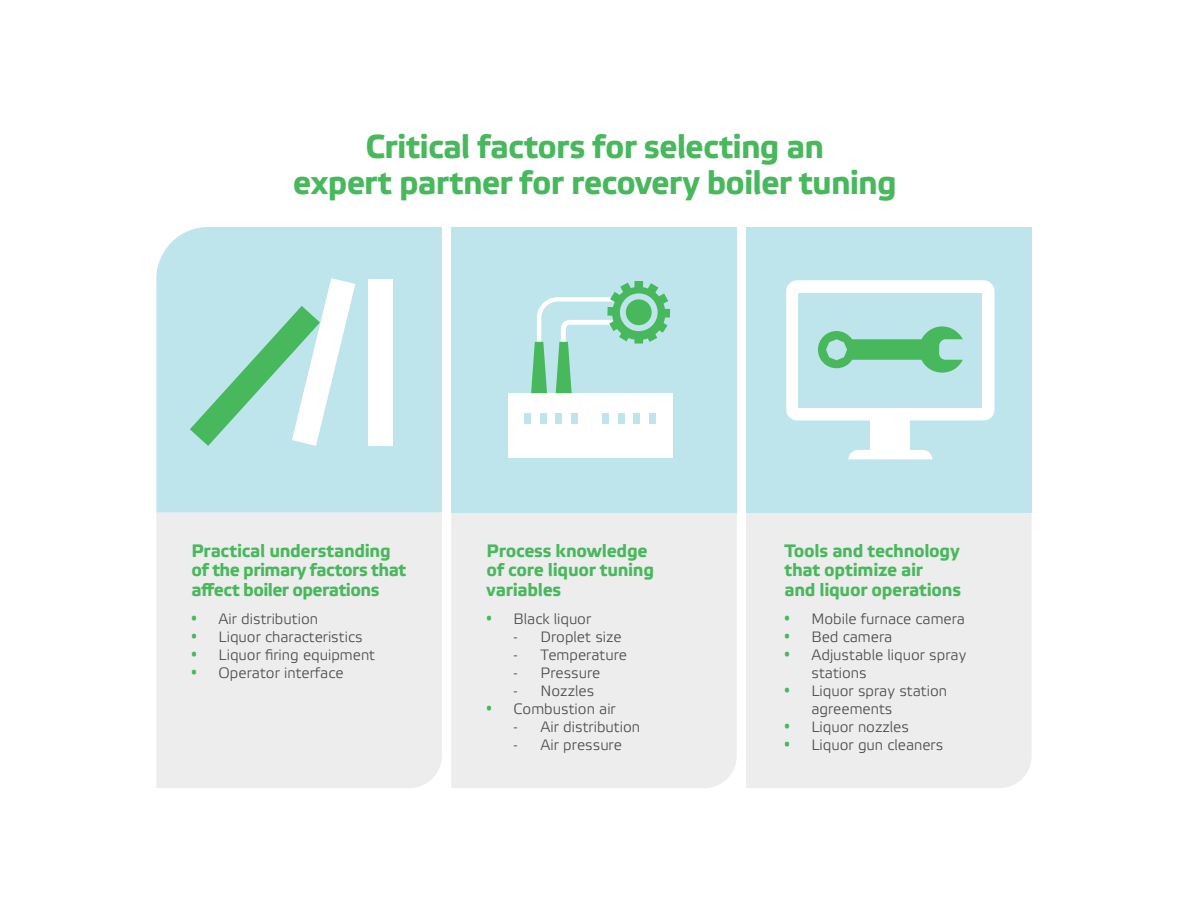
<style>
.page{position:relative;width:1188px;height:918px;background:#fff}
.page>*{position:absolute;margin:0;border:0;box-sizing:border-box;transform-origin:0 0}
.t1{font:700 33px/36px "Etelka Text";letter-spacing:-.025em;color:#48b85c;text-align:center}
.t2{font:700 18px/19.5px "Etelka Text";letter-spacing:-.015em;color:#48b85c}
.t3{font:300 15px/18px "Etelka";color:#4b4c4d}
</style>
<div class="page">
<div style="left:156px;top:513px;width:286px;height:275px;background:#ededed"></div>
<div style="left:451px;top:513px;width:286px;height:275px;background:#ededed"></div>
<div style="left:746px;top:513px;width:286px;height:275px;background:#ededed"></div>
<div style="left:156px;top:227px;width:286px;height:286px;background:#bee5ec"></div>
<div style="left:451px;top:227px;width:286px;height:286px;background:#bee5ec"></div>
<div style="left:746px;top:227px;width:286px;height:286px;background:#bee5ec"></div>
<div style="left:368px;top:279px;width:25px;height:167px;background:#fff"></div>
<svg style="left:190px;top:278px;width:165px;height:168px"></svg>
<div style="left:786px;top:280px;width:209px;height:140px;background:#fff;border-radius:11px"></div>
<div style="left:799px;top:293px;width:183px;height:115px;background:#bee5ec"></div>
<div style="left:871px;top:420px;width:39px;height:30px;background:#fff"></div>
<svg style="left:848px;top:450px;width:84px;height:9px"></svg>
<svg style="left:818px;top:326px;width:145px;height:47px"></svg>
<div style="left:509px;top:393px;width:86px;height:64px;background:#fff"></div>
<div style="left:524px;top:413px;width:7px;height:10px;background:#bee5ec"></div>
<div style="left:540px;top:413px;width:7px;height:10px;background:#bee5ec"></div>
<div style="left:556px;top:413px;width:6px;height:10px;background:#bee5ec"></div>
<div style="left:571px;top:413px;width:7px;height:10px;background:#bee5ec"></div>
<div style="left:587px;top:393px;width:86px;height:64px;background:#fff"></div>
<div style="left:602px;top:413px;width:7px;height:10px;background:#bee5ec"></div>
<div style="left:618px;top:413px;width:7px;height:10px;background:#bee5ec"></div>
<div style="left:633px;top:413px;width:7px;height:10px;background:#bee5ec"></div>
<div style="left:649px;top:413px;width:7px;height:10px;background:#bee5ec"></div>
<svg style="left:531px;top:281px;width:139px;height:112px"></svg>
<h1 class="t1" style="left:293px;top:129px;width:605px">Critical factors for selecting an<br>expert partner for recovery boiler tuning</h1>
<p class="t2" style="left:192px;top:541px;width:216px">Practical understanding of the primary factors that affect boiler operations</p>
<p class="t3" style="left:192px;top:610px;width:128px"><sup>•</sup> Air distribution</p>
<p class="t3" style="left:192px;top:628px;width:172px"><sup>•</sup> Liquor characteristics</p>
<p class="t3" style="left:192px;top:646px;width:185px"><sup>•</sup> Liquor firing equipment</p>
<p class="t3" style="left:192px;top:664px;width:153px"><sup>•</sup> Operator interface</p>
<p class="t2" style="left:487px;top:541px;width:169px">Process knowledge of core liquor tuning variables</p>
<p class="t3" style="left:487px;top:610px;width:106px"><sup>•</sup> Black liquor</p>
<p class="t3" style="left:514px;top:628px;width:110px">- Droplet size</p>
<p class="t3" style="left:514px;top:646px;width:115px">- Temperature</p>
<p class="t3" style="left:514px;top:664px;width:88px">- Pressure</p>
<p class="t3" style="left:514px;top:682px;width:82px">- Nozzles</p>
<p class="t3" style="left:487px;top:700px;width:131px"><sup>•</sup> Combustion air</p>
<p class="t3" style="left:514px;top:718px;width:128px">- Air distribution</p>
<p class="t3" style="left:514px;top:736px;width:110px">- Air pressure</p>
<p class="t2" style="left:784px;top:541px;width:178px">Tools and technology that optimize air<br>and liquor operations</p>
<p class="t3" style="left:784px;top:610px;width:182px"><sup>•</sup> Mobile furnace camera</p>
<p class="t3" style="left:784px;top:628px;width:109px"><sup>•</sup> Bed camera</p>
<p class="t3" style="left:811px;top:646px;width:156px;text-indent:-27px"><sup>•</sup> Adjustable liquor spray stations</p>
<p class="t3" style="left:811px;top:682px;width:137px;text-indent:-27px"><sup>•</sup> Liquor spray station agreements</p>
<p class="t3" style="left:784px;top:718px;width:126px"><sup>•</sup> Liquor nozzles</p>
<p class="t3" style="left:784px;top:736px;width:160px"><sup>•</sup> Liquor gun cleaners</p>
</div>
